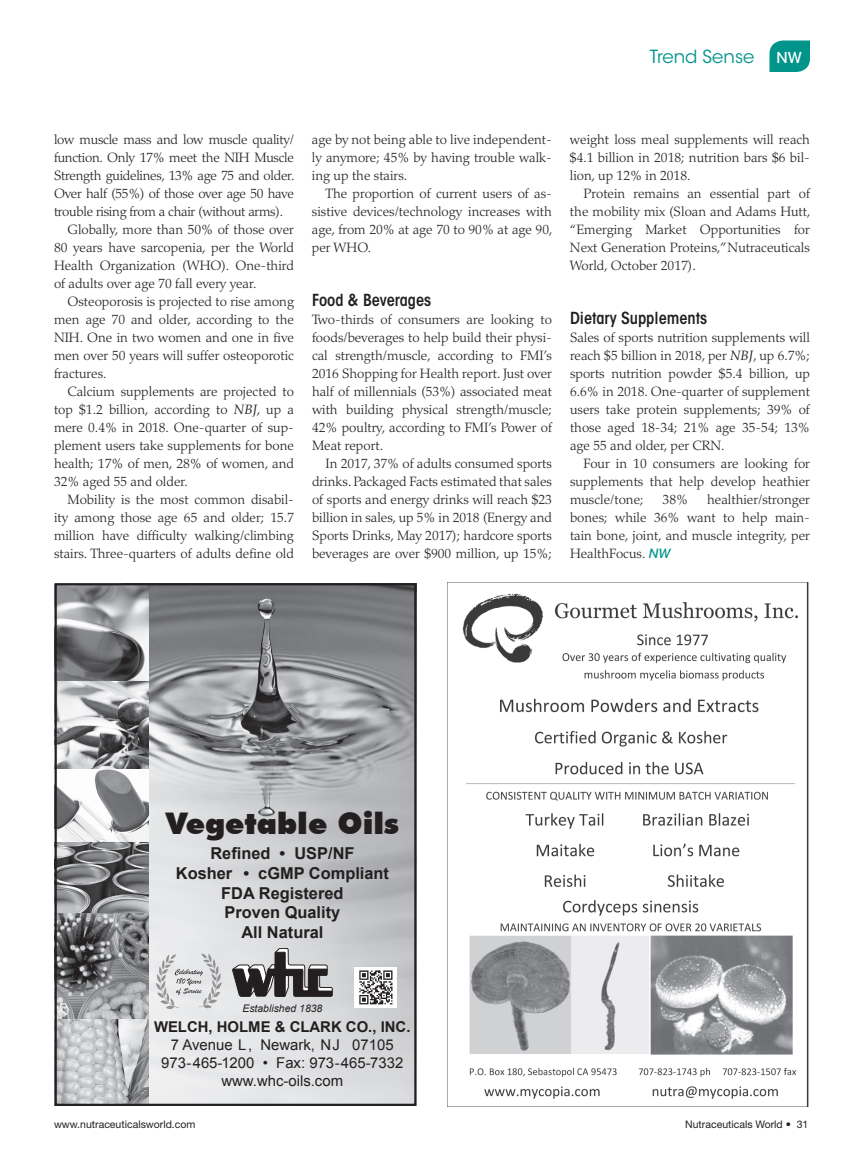
<style>
.page{position:relative;width:864px;height:1161px;background:#fff}
.page>*{position:absolute;margin:0;border:0;box-sizing:border-box;transform-origin:0 0}
.t1{font:900 29.85px "Futura BT";color:#231f20}
.t2{font:18px "ITC Avant Garde Std";color:#00948b}
.t3{font:600 condensed 16.5px "ITC Avant Garde Std";color:#231f20}
.t4{font:700 16.35px/19.6px "Arial";color:#231f20;text-align:center}
.t5{font:14.85px/17.9px "Arial";color:#231f20;text-align:center}
.t6{font:700 14.85px "Arial";color:#231f20}
.t7{font:300 13.5px/18px "Palatino LT Std";color:#231f20;text-align:justify}
.t8{font:300 13.5px "Palatino LT Std";letter-spacing:-.02em;color:#231f20}
.t9{font:10.5px "Helvetica Neue LT Std";color:#231f20}
.t10{font:italic 10.5px "Arial";color:#231f20}
.s1{font-weight:500;font-size:15px;color:#fff}
.s2{font-weight:400;font-style:italic}
.s3{font-family:"ITC Avant Garde Std";font-weight:500;font-style:italic;font-size:12.75px;color:#00948b}
</style>
<div class="page">
<svg style="left:770px;top:40px;width:40px;height:32px"></svg>
<img style="left:447px;top:582px;width:362px;height:525px">
<img style="left:148px;top:586px;width:266px;height:517px">
<svg style="left:232px;top:948px;width:101px;height:49px;background:#858485"></svg>
<img style="left:354px;top:966px;width:44px;height:43px">
<img style="left:58px;top:586px;width:90px;height:517px">
<div style="left:55px;top:583px;width:362px;height:523px;border:2px solid #231f20"></div>
<img style="left:151px;top:954px;width:74px;height:60px">
<h2 class="t2" style="left:650px;top:45px;width:153px">Trend Sense <span class="s1">NW</span></h2>
<p class="t8" style="left:54px;top:132px;width:242px">low muscle mass and low muscle quality/</p>
<p class="t8" style="left:54px;top:150px;width:242px">function. Only 17% meet the NIH Muscle</p>
<p class="t8" style="left:54px;top:168px;width:242px">Strength guidelines, 13% age 75 and older.</p>
<p class="t8" style="left:54px;top:186px;width:241px">Over half (55%) of those over age 50 have</p>
<p class="t8" style="left:54px;top:204px;width:231px">trouble rising from a chair (without arms).</p>
<p class="t7" style="left:68px;top:221px;width:228px">Globally, more than 50% of those over</p>
<p class="t7" style="left:54px;top:239px;width:242px">80 years have sarcopenia, per the World</p>
<p class="t7" style="left:54px;top:257px;width:241px">Health Organization (WHO). One-third</p>
<p class="t7" style="left:54px;top:275px;width:204px">of adults over age 70 fall every year.</p>
<p class="t7" style="left:68px;top:293px;width:228px">Osteoporosis is projected to rise among</p>
<p class="t7" style="left:54px;top:311px;width:242px">men age 70 and older, according to the</p>
<p class="t7" style="left:54px;top:329px;width:242px">NIH. One in two women and one in five</p>
<p class="t7" style="left:54px;top:347px;width:242px">men over 50 years will suffer osteoporotic</p>
<p class="t7" style="left:54px;top:365px;width:54px">fractures.</p>
<p class="t7" style="left:68px;top:383px;width:228px">Calcium supplements are projected to</p>
<p class="t7" style="left:54px;top:401px;width:242px">top $1.2 billion, according to <span class="s2">NBJ</span>, up a</p>
<p class="t7" style="left:54px;top:419px;width:242px">mere 0.4% in 2018. One-quarter of sup-</p>
<p class="t7" style="left:54px;top:437px;width:242px">plement users take supplements for bone</p>
<p class="t7" style="left:54px;top:455px;width:242px">health; 17% of men, 28% of women, and</p>
<p class="t7" style="left:54px;top:473px;width:136px">32% aged 55 and older.</p>
<p class="t7" style="left:68px;top:491px;width:228px">Mobility is the most common disabil-</p>
<p class="t7" style="left:54px;top:509px;width:242px">ity among those age 65 and older; 15.7</p>
<p class="t7" style="left:54px;top:527px;width:241px">million have difficulty walking/climbing</p>
<p class="t7" style="left:54px;top:545px;width:241px">stairs. Three-quarters of adults define old</p>
<p class="t7" style="left:312px;top:131px;width:242px">age by not being able to live independent&shy;ly anymore; 45% by having trouble walk&shy;ing up the stairs.</p>
<p class="t7" style="left:312px;top:185px;width:242px;text-indent:14px">The proportion of current users of as&shy;sistive devices/technology increases with age, from 20% at age 70 to 90% at age 90, per WHO.</p>
<p class="t3" style="left:312px;top:290px;width:121px">Food &amp; Beverages</p>
<p class="t7" style="left:312px;top:311px;width:242px">Two-thirds of consumers are looking to foods/beverages to help build their physi&shy;cal strength/muscle, according to FMI’s 2016 Shopping for Health report. Just over half of millennials (53%) associated meat with building physical strength/muscle; 42% poultry, according to FMI’s Power of Meat report.</p>
<p class="t7" style="left:312px;top:455px;width:242px;text-indent:14px">In 2017, 37% of adults consumed sports drinks. Packaged Facts estimated that sales of sports and energy drinks will reach $23 billion in sales, up 5% in 2018 (Energy and Sports Drinks, May 2017); hardcore sports beverages are over $900 million, up 15%;</p>
<p class="t7" style="left:570px;top:131px;width:242px">weight loss meal supplements will reach $4.1 billion in 2018; nutrition bars $6 bil&shy;lion, up 12% in 2018.</p>
<p class="t7" style="left:570px;top:185px;width:242px;text-indent:14px">Protein remains an essential part of the mobility mix (Sloan and Adams Hutt, “Emerging Market Opportunities for Next Generation Proteins,” Nutraceuticals World, October 2017).</p>
<p class="t3" style="left:570px;top:308px;width:139px">Dietary Supplements</p>
<p class="t7" style="left:570px;top:329px;width:242px">Sales of sports nutrition supplements will reach $5 billion in 2018, per <span class="s2">NBJ</span>, up 6.7%; sports nutrition powder $5.4 billion, up 6.6% in 2018. One-quarter of supplement users take protein supplements; 39% of those aged 18-34; 21% age 35-54; 13% age 55 and older, per CRN.</p>
<p class="t7" style="left:570px;top:455px;width:242px;text-indent:14px">Four in 10 consumers are looking for supplements that help develop heathier muscle/tone;</p>
<p class="t7" style="left:570px;top:491px;width:242px;text-indent:137px">healthier/stronger bones; while 36% want to help main&shy;tain bone, joint, and muscle integrity, per HealthFocus. <span class="s3">NW</span></p>
<p class="t7" style="left:663px;top:491px;width:27px">38%</p>
<h1 class="t1" style="left:166px;top:806px;width:234px">Vegetable Oils</h1>
<p class="t4" style="left:176px;top:844px;width:215px">Refined • USP/NF<br>Kosher • cGMP Compliant<br>FDA Registered<br>Proven Quality<br>All Natural</p>
<p class="t10" style="left:242px;top:1002px;width:81px">Established 1838</p>
<p class="t6" style="left:154px;top:1017px;width:258px">WELCH, HOLME &amp; CLARK CO., INC.</p>
<p class="t5" style="left:161px;top:1036px;width:244px">7 Avenue L, Newark, NJ 07105<br>973-465-1200 • Fax: 973-465-7332 www.whc-oils.com</p>
<p class="t9" style="left:54px;top:1118px;width:143px">www.nutraceuticalsworld.com</p>
<p class="t9" style="left:685px;top:1118px;width:125px">Nutraceuticals World • 31</p>
</div>
